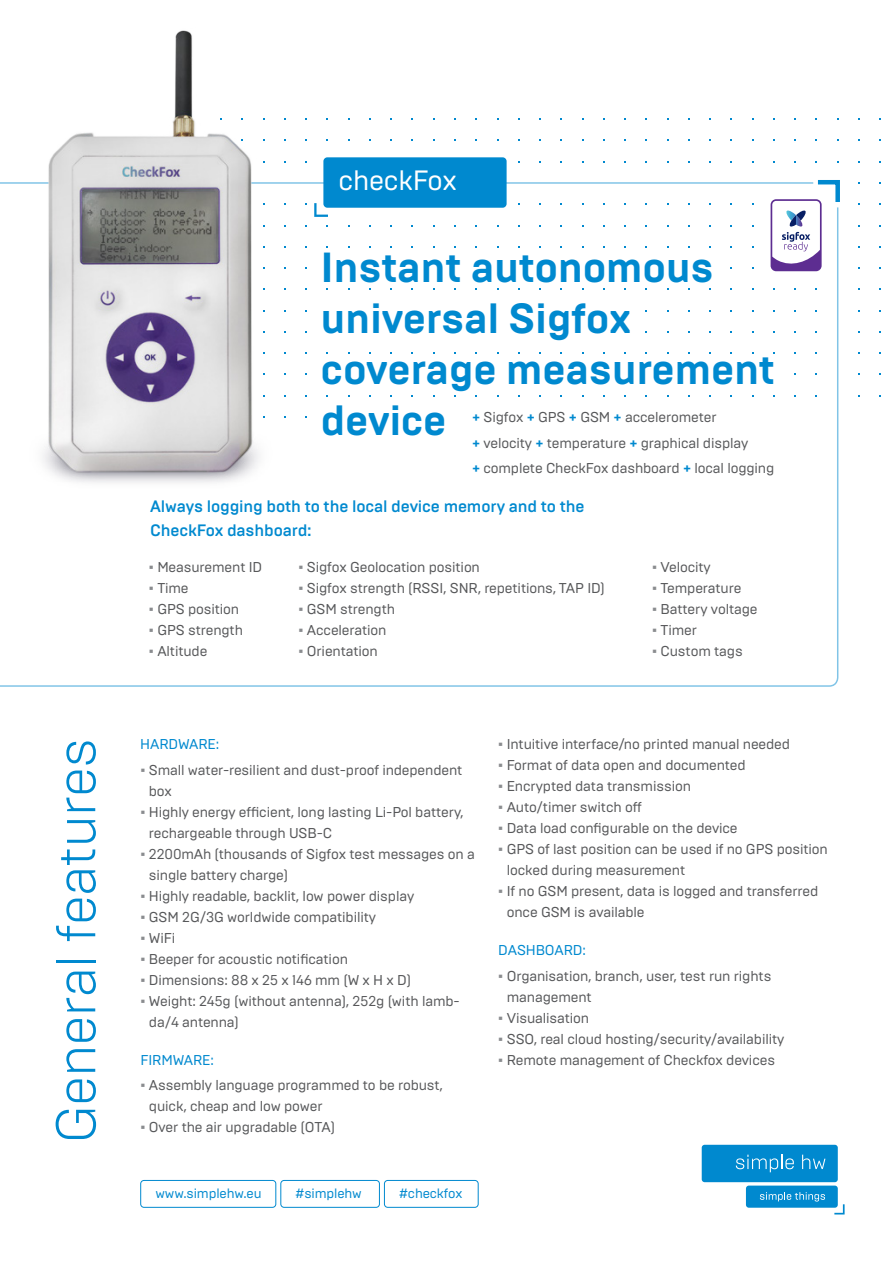
<style>
.page{position:relative;width:893px;height:1263px;background:#fff}
.page>*{position:absolute;margin:0;border:0;box-sizing:border-box;transform-origin:0 0}
.t1{font:300 55.5px "Brutal Type";letter-spacing:-.01em;color:#0089cf}
.t2{font:700 42px/51px "Brutal Type";letter-spacing:-.01em;color:#0089cf}
.t3{font:27.9px "Brutal Type";letter-spacing:-.01em;color:#fff}
.t4{font:500 16.5px/24px "Brutal Type";letter-spacing:-.01em;color:#0089cf}
.t5{font:14.25px/21px "Brutal Type";letter-spacing:-.01em;color:#57585a}
.t6{font:14.25px "Brutal Type";letter-spacing:-.01em;color:#0089cf}
.t7{font:13.5px "Brutal Type";letter-spacing:-.01em;color:#0089cf}
.s1{font-weight:700;color:#0089cf}
.s2{font-family:"Arial";color:#8a8c8f}
</style>
<div class="page">
<svg style="left:0;top:182px;width:839px;height:505px"></svg>
<img style="left:2px;top:30px;width:296px;height:491px">
<div style="left:702px;top:1145px;width:136px;height:37px;background:#0089cf;border-radius:3px"></div>
<svg style="left:834px;top:1204px;width:11px;height:10px"></svg>
<svg style="left:736px;top:1155px;width:58px;height:17px"></svg>
<svg style="left:802px;top:1155px;width:23px;height:14px"></svg>
<div style="left:746px;top:1185px;width:92px;height:23px;background:#0089cf;border-radius:3px"></div>
<svg style="left:760px;top:1192px;width:65px;height:9px"></svg>
<svg style="left:771px;top:180px;width:69px;height:91px"></svg>
<div style="left:140px;top:1180px;width:136px;height:28px;border:1px solid #0089cf;border-radius:3px"></div>
<div style="left:280px;top:1180px;width:100px;height:28px;border:1px solid #0089cf;border-radius:3px"></div>
<div style="left:384px;top:1180px;width:95px;height:28px;border:1px solid #0089cf;border-radius:3px"></div>
<svg style="left:314px;top:203px;width:14px;height:14px"></svg>
<div style="left:323px;top:157px;width:184px;height:51px;background:#0089cf;border-radius:4px"></div>
<h3 class="t3" style="left:338px;top:164px;width:120px">checkFox</h3>
<h2 class="t2" style="left:321px;top:242px;width:456px">Instant autonomous universal Sigfox coverage measurement device</h2>
<p class="t5" style="left:472px;top:405px;width:304px;line-height:25.5px"><span class="s1">+</span> Sigfox <span class="s1">+</span> GPS <span class="s1">+</span> GSM <span class="s1">+</span> accelerometer<br><span class="s1">+</span> velocity <span class="s1">+</span> temperature <span class="s1">+</span> graphical display<br><span class="s1">+</span> complete CheckFox dashboard <span class="s1">+</span> local logging</p>
<p class="t4" style="left:150px;top:494px;width:436px">Always logging both to the local device memory and to the<br>CheckFox dashboard:</p>
<p class="t5" style="left:149px;top:556px;width:115px"><span class="s2">▪</span> Measurement ID</p>
<p class="t5" style="left:149px;top:578px;width:41px"><span class="s2">▪</span> Time</p>
<p class="t5" style="left:149px;top:599px;width:92px"><span class="s2">▪</span> GPS position</p>
<p class="t5" style="left:149px;top:620px;width:96px"><span class="s2">▪</span> GPS strength</p>
<p class="t5" style="left:149px;top:641px;width:60px"><span class="s2">▪</span> Altitude</p>
<p class="t5" style="left:298px;top:557px;width:183px"><span class="s2">▪</span> Sigfox Geolocation position</p>
<p class="t5" style="left:298px;top:578px;width:308px"><span class="s2">▪</span> Sigfox strength (RSSI, SNR, repetitions, TAP ID)</p>
<p class="t5" style="left:298px;top:599px;width:98px"><span class="s2">▪</span> GSM strength</p>
<p class="t5" style="left:298px;top:620px;width:90px"><span class="s2">▪</span> Acceleration</p>
<p class="t5" style="left:298px;top:641px;width:81px"><span class="s2">▪</span> Orientation</p>
<p class="t5" style="left:652px;top:557px;width:60px"><span class="s2">▪</span> Velocity</p>
<p class="t5" style="left:652px;top:578px;width:91px"><span class="s2">▪</span> Temperature</p>
<p class="t5" style="left:652px;top:599px;width:107px"><span class="s2">▪</span> Battery voltage</p>
<p class="t5" style="left:652px;top:620px;width:46px"><span class="s2">▪</span> Timer</p>
<p class="t5" style="left:652px;top:641px;width:92px"><span class="s2">▪</span> Custom tags</p>
<h1 class="t1" style="left:43px;top:1143px;width:407px;rotate:-90deg">General features</h1>
<p class="t6" style="left:140px;top:736px;width:20px">Hard</p>
<p class="t6" style="left:178px;top:736px;width:43px">ware:</p>
<p class="t5" style="left:149px;top:759px;width:315px;text-indent:-9px"><span class="s2">▪</span> Small water-resilient and dust-proof independent box</p>
<p class="t5" style="left:149px;top:801px;width:316px;text-indent:-9px"><span class="s2">▪</span> Highly energy efficient, long lasting Li-Pol battery, rechargeable through USB-C</p>
<p class="t5" style="left:149px;top:843px;width:327px;text-indent:-9px"><span class="s2">▪</span> 2200mAh (thousands of Sigfox test messages on a single battery charge)</p>
<p class="t5" style="left:140px;top:885px;width:275px"><span class="s2">▪</span> Highly readable, backlit, low power display</p>
<p class="t5" style="left:140px;top:906px;width:237px"><span class="s2">▪</span> GSM 2G/3G worldwide compatibility</p>
<p class="t5" style="left:140px;top:927px;width:36px"><span class="s2">▪</span> WiFi</p>
<p class="t5" style="left:140px;top:948px;width:209px"><span class="s2">▪</span> Beeper for acoustic notification</p>
<p class="t5" style="left:140px;top:969px;width:272px"><span class="s2">▪</span> Dimensions: 88 x 25 x 146 mm (W x H x D)</p>
<p class="t5" style="left:149px;top:990px;width:312px;text-indent:-9px"><span class="s2">▪</span> Weight: 245g (without antenna), 252g (with lamb&shy;da/4 antenna)</p>
<p class="t6" style="left:140px;top:1051px;width:75px">Firmware:</p>
<p class="t5" style="left:149px;top:1074px;width:296px;text-indent:-9px"><span class="s2">▪</span> Assembly language programmed to be robust, quick, cheap and low power</p>
<p class="t5" style="left:140px;top:1116px;width:196px"><span class="s2">▪</span> Over the air upgradable (OTA)</p>
<p class="t7" style="left:155px;top:1185px;width:108px">www.simplehw.eu</p>
<p class="t7" style="left:296px;top:1185px;width:68px">#simplehw</p>
<p class="t7" style="left:399px;top:1185px;width:65px">#checkfox</p>
<p class="t5" style="left:498px;top:734px;width:293px"><span class="s2">▪</span> Intuitive interface/no printed manual needed</p>
<p class="t5" style="left:498px;top:755px;width:249px"><span class="s2">▪</span> Format of data open and documented</p>
<p class="t5" style="left:498px;top:776px;width:194px"><span class="s2">▪</span> Encrypted data transmission</p>
<p class="t5" style="left:498px;top:797px;width:145px"><span class="s2">▪</span> Auto/timer switch off</p>
<p class="t5" style="left:498px;top:818px;width:241px"><span class="s2">▪</span> Data load configurable on the device</p>
<p class="t5" style="left:507px;top:839px;width:323px;text-indent:-9px"><span class="s2">▪</span> GPS of last position can be used if no GPS position locked during measurement</p>
<p class="t5" style="left:507px;top:881px;width:313px;text-indent:-9px"><span class="s2">▪</span> If no GSM present, data is logged and transferred once GSM is available</p>
<p class="t6" style="left:498px;top:942px;width:20px">Dashboard</p>
<p class="t6" style="left:582px;top:942px;width:5px">:</p>
<p class="t5" style="left:507px;top:965px;width:266px;text-indent:-9px"><span class="s2">▪</span> Organisation, branch, user, test run rights management</p>
<p class="t5" style="left:498px;top:1007px;width:92px"><span class="s2">▪</span> Visualisation</p>
<p class="t5" style="left:498px;top:1028px;width:288px"><span class="s2">▪</span> SSO, real cloud hosting/security/availability</p>
<p class="t5" style="left:498px;top:1049px;width:278px"><span class="s2">▪</span> Remote management of Checkfox devices</p>
</div>
